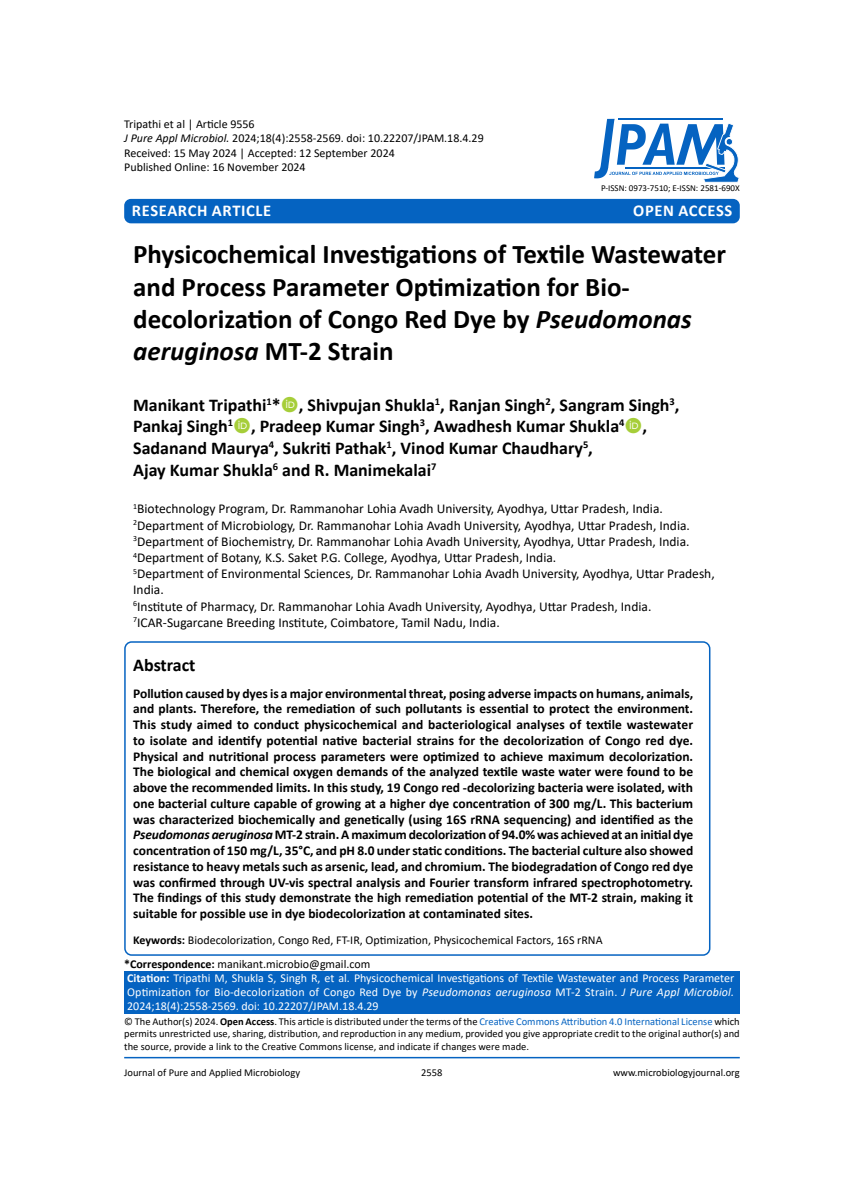
<style>
.page{position:relative;width:864px;height:1188px;background:#fff}
.page>*{position:absolute;margin:0;border:0;box-sizing:border-box;transform-origin:0 0}
.JPAM_Heading{font:700 27px/32.4px "Calibri";color:#000}
.JPAM_Author_Name{font:700 18px "Calibri";color:#000}
.JPAM_ABSTRACT{font:700 18px "Calibri";color:#000}
.t1{font:700 16.5px "Calibri";letter-spacing:.04em;color:#fff}
.JPAM_ABSTRACT-2{font:700 13.5px/15.8px "Calibri";color:#000;text-align:justify}
.JPAM_Adds___Keys{font:13.5px/16.2px "Calibri";color:#000}
.JPAM_Body_text{font:12px/14.4px "Calibri";color:#fff;text-align:justify}
.JPAM_ABSTRACT-3{font:12px "Calibri";color:#000}
.JPAM_Body_text-2{font:12px "Calibri";color:#000}
.Body_text{font:10.5px/12.6px "Calibri";color:#000;text-align:justify}
.t2{font:9px "Calibri";color:#000}
.s1{font-style:italic}
.s2{font-weight:700}
.s3{color:#0563c1}
</style>
<div class="page">
<div style="left:124px;top:971px;width:616px;height:43px;background:#0563c1"></div>
<hr style="left:124px;top:1057px;width:616px;height:1px;background:#0563c1">
<div style="left:124px;top:199px;width:616px;height:24px;background:#0563c1;border-radius:7px"></div>
<svg style="left:594px;top:119px;width:145px;height:64px"></svg>
<div style="left:124px;top:641px;width:586px;height:315px;border:2px solid #0563c1;border-radius:7px"></div>
<p class="JPAM_ABSTRACT-3" style="left:124px;top:115px;width:132px">Tripathi et al | Article 9556</p>
<p class="JPAM_ABSTRACT-3" style="left:124px;top:130px;width:361px"><span class="s1">J Pure Appl Microbiol.</span> 2024;18(4):2558-2569. doi: 10.22207/JPAM.18.4.29</p>
<p class="JPAM_ABSTRACT-3" style="left:124px;top:144px;width:272px">Received: 15 May 2024 | Accepted: 12 September 2024</p>
<p class="JPAM_ABSTRACT-3" style="left:124px;top:159px;width:183px">Published Online: 16 November 2024</p>
<p class="t1" style="left:132px;top:198px;width:141px">RESEARCH ARTICLE</p>
<p class="t1" style="left:633px;top:198px;width:101px">OPEN ACCESS</p>
<p class="t2" style="left:601px;top:182px;width:140px">P-ISSN: 0973-7510; E-ISSN: 2581-690X</p>
<p class="JPAM_Heading" style="left:133px;top:238px;width:594px">Physicochemical Investigations of Textile Wastewater and Process Parameter Optimization for Bio&shy;decolorization of Congo Red Dye by <span class="s1">Pseudomonas aeruginosa</span> MT-2 Strain</p>
<p class="JPAM_Author_Name" style="left:133px;top:392px;width:548px">Manikant Tripathi<sup>1</sup>* , Shivpujan Shukla<sup>1</sup>, Ranjan Singh<sup>2</sup>, Sangram Singh<sup>3</sup>,</p>
<p class="JPAM_Author_Name" style="left:133px;top:414px;width:515px">Pankaj Singh<sup>1</sup> , Pradeep Kumar Singh<sup>3</sup>, Awadhesh Kumar Shukla<sup>4</sup> ,</p>
<p class="JPAM_Author_Name" style="left:133px;top:435px;width:461px">Sadanand Maurya<sup>4</sup>, Sukriti Pathak<sup>1</sup>, Vinod Kumar Chaudhary<sup>5</sup>,</p>
<p class="JPAM_Author_Name" style="left:133px;top:457px;width:305px">Ajay Kumar Shukla<sup>6</sup> and R. Manimekalai<sup>7</sup></p>
<p class="JPAM_Adds___Keys" style="left:133px;top:501px;width:531px"><sup>1</sup>Biotechnology Program, Dr. Rammanohar Lohia Avadh University, Ayodhya, Uttar Pradesh, India.</p>
<p class="JPAM_Adds___Keys" style="left:133px;top:517px;width:558px"><sup>2</sup>Department of Microbiology, Dr. Rammanohar Lohia Avadh University, Ayodhya, Uttar Pradesh, India.</p>
<p class="JPAM_Adds___Keys" style="left:133px;top:533px;width:558px"><sup>3</sup>Department of Biochemistry, Dr. Rammanohar Lohia Avadh University, Ayodhya, Uttar Pradesh, India.</p>
<p class="JPAM_Adds___Keys" style="left:133px;top:549px;width:425px"><sup>4</sup>Department of Botany, K.S. Saket P.G. College, Ayodhya, Uttar Pradesh, India.</p>
<p class="JPAM_Adds___Keys" style="left:133px;top:565px;width:583px"><sup>5</sup>Department of Environmental Sciences, Dr. Rammanohar Lohia Avadh University, Ayodhya, Uttar Pradesh,<br>India.</p>
<p class="JPAM_Adds___Keys" style="left:133px;top:598px;width:520px"><sup>6</sup>Institute of Pharmacy, Dr. Rammanohar Lohia Avadh University, Ayodhya, Uttar Pradesh, India.</p>
<p class="JPAM_Adds___Keys" style="left:133px;top:614px;width:368px"><sup>7</sup>ICAR-Sugarcane Breeding Institute, Coimbatore, Tamil Nadu, India.</p>
<p class="JPAM_ABSTRACT" style="left:133px;top:652px;width:64px">Abstract</p>
<p class="JPAM_ABSTRACT-2" style="left:133px;top:685px;width:562px">Pollution caused by dyes is a major environmental threat, posing adverse impacts on humans, animals, and plants. Therefore, the remediation of such pollutants is essential to protect the environment.<br>This study aimed to conduct physicochemical and bacteriological analyses of textile wastewater to isolate and identify potential native bacterial strains for the decolorization of Congo red dye.<br>Physical and nutritional process parameters were optimized to achieve maximum decolorization.<br>The biological and chemical oxygen demands of the analyzed textile waste water were found to be above the recommended limits. In this study, 19 Congo red -decolorizing bacteria were isolated, with one bacterial culture capable of growing at a higher dye concentration of 300 mg/L. This bacterium was characterized biochemically and genetically (using 16S rRNA sequencing) and identified as the <span class="s1">Pseudomonas aeruginosa</span> MT-2 strain. A maximum decolorization of 94.0% was achieved at an initial dye concentration of 150 mg/L, 35°C, and pH 8.0 under static conditions. The bacterial culture also showed resistance to heavy metals such as arsenic, lead, and chromium. The biodegradation of Congo red dye was confirmed through UV-vis spectral analysis and Fourier transform infrared spectrophotometry.<br>The findings of this study demonstrate the high remediation potential of the MT-2 strain, making it suitable for possible use in dye biodecolorization at contaminated sites.</p>
<p class="JPAM_ABSTRACT-3" style="left:133px;top:932px;width:471px"><span class="s2">Keywords:</span> Biodecolorization, Congo Red, FT-IR, Optimization, Physicochemical Factors, 16S rRNA</p>
<p class="JPAM_Body_text-2" style="left:124px;top:956px;width:248px"><span class="s2">*Correspondence:</span> manikant.microbio@gmail.com</p>
<p class="JPAM_Body_text" style="left:127px;top:970px;width:609px"><span class="s2">Citation:</span> Tripathi M, Shukla S, Singh R, et al. Physicochemical Investigations of Textile Wastewater and Process Parameter Optimization for Bio-decolorization of Congo Red Dye by <span class="s1">Pseudomonas aeruginosa</span> MT-2 Strain. <span class="s1">J Pure Appl Microbiol.<br></span>2024;18(4):2558-2569. doi: 10.22207/JPAM.18.4.29</p>
<p class="Body_text" style="left:124px;top:1015px;width:617px">© The Author(s) 2024. <span class="s2">Open Access</span>. This article is distributed under the terms of the <span class="s3">Creative Commons Attribution 4.0 International License</span> which permits unrestricted use, sharing, distribution, and reproduction in any medium, provided you give appropriate credit to the original author(s) and the source, provide a link to the Creative Commons license, and indicate if changes were made.</p>
<p class="Body_text" style="left:124px;top:1066px;width:177px">Journal of Pure and Applied Microbiology</p>
<p class="Body_text" style="left:421px;top:1066px;width:23px">2558</p>
<p class="Body_text" style="left:613px;top:1066px;width:128px">www.microbiologyjournal.org</p>
</div>
